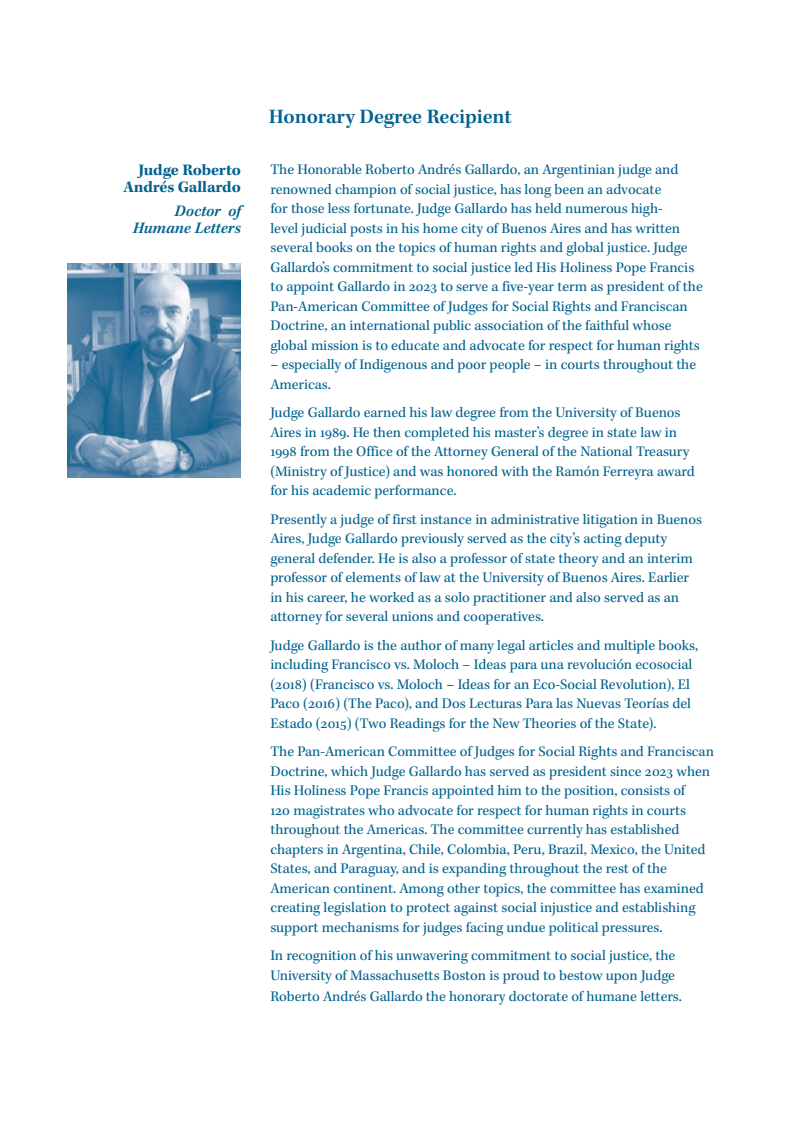
<style>
.page{position:relative;width:810px;height:1134px;background:#fff}
.page>*{position:absolute;margin:0;border:0;box-sizing:border-box;transform-origin:0 0}
.Recipients_Ital_2ptsBelow{font:600 21px "Kepler Std";letter-spacing:-.005em;color:#00628e}
._9pt_SemiBold_FR{font:700 16.5px/17.2px "Kepler Std";letter-spacing:-.01em;color:#00628e;text-align:right}
._9pt_SemiBold_FR-2{font:italic 600 16.5px/17.2px "Kepler Std";letter-spacing:-.005em;color:#00628e;text-align:right}
.Bios{font:15px/19.5px "Kepler Std";letter-spacing:-.005em;color:#00628e}
.Bios-2{font:15px/19.5px "Kepler Std";letter-spacing:.03em;color:#00628e}
</style>
<div class="page">
<img style="left:68px;top:263px;width:173px;height:214px">
<p class="_9pt_SemiBold_FR" style="left:124px;top:162px;width:119px">Judge Roberto<br>Andrés Gallardo</p>
<p class="_9pt_SemiBold_FR-2" style="left:133px;top:202px;width:110px">Doctor of<br>Humane Letters</p>
<p class="Recipients_Ital_2ptsBelow" style="left:269px;top:104px;width:244px">Honorary Degree Recipient</p>
<p class="Bios" style="left:270px;top:160px;width:434px">The Honorable Roberto Andrés Gallardo, an Argentinian judge and renowned champion of social justice, has long been an advocate<br>for those less fortunate. Judge Gallardo has held numerous high-<br>level judicial posts in his home city of Buenos Aires and has written several books on the topics of human rights and global justice. Judge Gallardo’s commitment to social justice led His Holiness Pope Francis to appoint Gallardo in 2023 to serve a five-year term as president of the Pan-American Committee of Judges for Social Rights and Franciscan Doctrine, an international public association of the faithful whose global mission is to educate and advocate for respect for human rights</p>
<p class="Bios-2" style="left:270px;top:355px;width:427px">– especially of Indigenous and poor people – in courts throughout the<br>Americas.</p>
<p class="Bios" style="left:270px;top:403px;width:426px">Judge Gallardo earned his law degree from the University of Buenos Aires in 1989. He then completed his master’s degree in state law in 1998 from the Office of the Attorney General of the National Treasury (Ministry of Justice) and was honored with the Ramón Ferreyra award for his academic performance.</p>
<p class="Bios" style="left:270px;top:510px;width:433px">Presently a judge of first instance in administrative litigation in Buenos Aires, Judge Gallardo previously served as the city’s acting deputy general defender. He is also a professor of state theory and an interim professor of elements of law at the University of Buenos Aires. Earlier in his career, he worked as a solo practitioner and also served as an attorney for several unions and cooperatives.</p>
<p class="Bios" style="left:270px;top:636px;width:429px">Judge Gallardo is the author of many legal articles and multiple books, including Francisco vs. Moloch – Ideas para una revolución ecosocial (2018) (Francisco vs. Moloch – Ideas for an Eco-Social Revolution), El Paco (2016) (The Paco), and Dos Lecturas Para las Nuevas Teorías del Estado (2015) (Two Readings for the New Theories of the State).</p>
<p class="Bios" style="left:270px;top:742px;width:445px">The Pan-American Committee of Judges for Social Rights and Franciscan Doctrine, which Judge Gallardo has served as president since 2023 when His Holiness Pope Francis appointed him to the position, consists of<br>120 magistrates who advocate for respect for human rights in courts throughout the Americas. The committee currently has established chapters in Argentina, Chile, Colombia, Peru, Brazil, Mexico, the United States, and Paraguay, and is expanding throughout the rest of the American continent. Among other topics, the committee has examined creating legislation to protect against social injustice and establishing support mechanisms for judges facing undue political pressures.</p>
<p class="Bios" style="left:270px;top:946px;width:406px">In recognition of his unwavering commitment to social justice, the<br>University of Massachusetts Boston is proud to bestow upon Judge</p>
<p class="Bios" style="left:270px;top:987px;width:413px">Roberto Andrés Gallardo the honorary doctorate of humane letters.</p>
</div>
